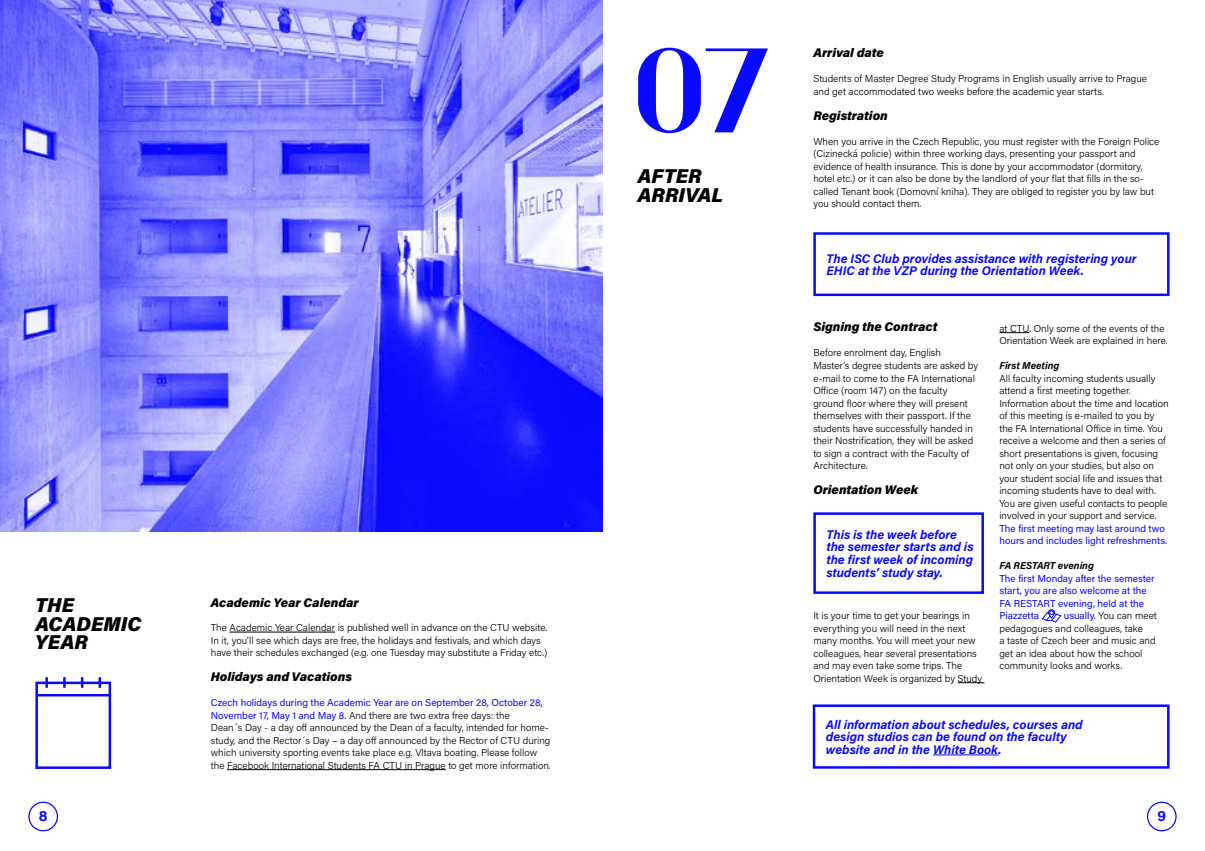
<style>
.page{position:relative;width:1205px;height:851px;background:#fff}
.page>*{position:absolute;margin:0;border:0;box-sizing:border-box;transform-origin:0 0}
.t1{font:700 127.5px "Athens";color:#0909ff}
.t2{font:italic 900 20px/18.8px "Acumin Pro";letter-spacing:.01em;color:#000}
.t3{font:700 14.38px "Acumin Pro";color:#0909ff}
.t4{font:italic 700 12.5px/12.5px "Acumin Pro";color:#0909ff}
.t5{font:italic 900 12.5px "Acumin Pro";color:#000}
.t6{font:300 10px/12.5px "Acumin Pro";color:#000}
.t7{font:10px/12.5px "Acumin Pro";color:#0909ff}
.t8{font:italic 700 10px "Acumin Pro";color:#000}
.s1{font-weight:400;color:#0909ff}
</style>
<div class="page">
<img style="left:0;top:0;width:602px;height:531px">
<div style="left:28px;top:801px;width:30px;height:30px;border:1px solid #0909ff;border-radius:50%"></div>
<div style="left:1147px;top:801px;width:29px;height:30px;border:1px solid #0909ff;border-radius:50%"></div>
<hr style="left:229px;top:631px;width:106px;height:1px;background:#000">
<hr style="left:227px;top:769px;width:219px;height:1px;background:#000">
<svg style="left:957px;top:682px;width:27px;height:1px"></svg>
<hr style="left:999px;top:332px;width:30px;height:1px;background:#000">
<svg style="left:1041px;top:609px;width:21px;height:14px"></svg>
<hr style="left:933px;top:754px;width:65px;height:1px;background:#0909ff">
<div style="left:813px;top:704px;width:356px;height:64px;border:2px solid #0909ff"></div>
<div style="left:813px;top:512px;width:171px;height:82px;border:2px solid #0909ff"></div>
<div style="left:813px;top:232px;width:356px;height:64px;border:2px solid #0909ff"></div>
<div style="left:35px;top:681px;width:76px;height:87px;border:2px solid #0909ff"></div>
<hr style="left:37px;top:693px;width:73px;height:3px;background:#0909ff">
<svg style="left:45px;top:677px;width:3px;height:10px"></svg>
<svg style="left:63px;top:677px;width:3px;height:10px"></svg>
<svg style="left:99px;top:677px;width:2px;height:10px"></svg>
<svg style="left:81px;top:677px;width:2px;height:10px"></svg>
<h2 class="t2" style="left:35px;top:594px;width:107px">THE<br>ACADEMIC<br>YEAR</h2>
<p class="t5" style="left:211px;top:594px;width:149px">Academic Year Calendar</p>
<p class="t6" style="left:211px;top:620px;width:338px">The Academic Year Calendar is published well in advance on the CTU website.<br>In it, you’ll see which days are free, the holidays and festivals, and which days have their schedules exchanged (e.g. one Tuesday may substitute a Friday etc.)</p>
<p class="t5" style="left:211px;top:667px;width:143px">Holidays and Vacations</p>
<p class="t6" style="left:211px;top:695px;width:341px"><span class="s1">Czech holidays during the Academic Year are on September 28, October 28, November 17, May 1 and May 8.</span> And there are two extra free days: the<br>Dean´s Day - a day off announced by the Dean of a faculty, intended for home&shy;study, and the Rector´s Day – a day off announced by the Rector of CTU during which university sporting events take place e.g. Vltava boating. Please follow the Facebook International Students FA CTU in Prague to get more information.</p>
<h1 class="t1" style="left:628px;top:2px;width:149px">07</h1>
<h2 class="t2" style="left:638px;top:165px;width:87px">AFTER<br>ARRIVAL</h2>
<p class="t5" style="left:813px;top:44px;width:72px">Arrival date</p>
<p class="t6" style="left:813px;top:72px;width:335px">Students of Master Degree Study Programs in English usually arrive to Prague and get accommodated two weeks before the academic year starts.</p>
<p class="t5" style="left:813px;top:106px;width:76px">Registration</p>
<p class="t6" style="left:813px;top:135px;width:347px">When you arrive in the Czech Republic, you must register with the Foreign Police (Cizinecká policie) within three working days, presenting your passport and evidence of health insurance. This is done by your accommodator (dormitory, hotel etc.) or it can also be done by the landlord of your flat that fills in the so&shy;called Tenant book (Domovní kniha). They are obliged to register you by law but you should contact them.</p>
<p class="t4" style="left:826px;top:251px;width:312px">The ISC Club provides assistance with registering your<br>EHIC at the VZP during the Orientation Week.</p>
<p class="t5" style="left:813px;top:318px;width:126px">Signing the Contract</p>
<p class="t6" style="left:813px;top:346px;width:166px">Before enrolment day, English Master’s degree students are asked by e-mail to come to the FA International Office (room 147) on the faculty ground floor where they will present themselves with their passport. If the students have successfully handed in their Nostrification, they will be asked to sign a contract with the Faculty of Architecture.</p>
<p class="t5" style="left:813px;top:480px;width:106px">Orientation Week</p>
<p class="t4" style="left:826px;top:527px;width:149px">This is the week before the semester starts and is the first week of incoming students’ study stay.</p>
<p class="t6" style="left:813px;top:609px;width:170px">It is your time to get your bearings in everything you will need in the next many months. You will meet your new colleagues, hear several presentations and may even take some trips. The Orientation Week is organized by Study</p>
<p class="t6" style="left:999px;top:321px;width:170px">at CTU. Only some of the events of the<br>Orientation Week are explained in here.</p>
<p class="t8" style="left:999px;top:358px;width:62px">First Meeting</p>
<p class="t6" style="left:999px;top:371px;width:171px">All faculty incoming students usually attend a first meeting together.<br>Information about the time and location of this meeting is e-mailed to you by the FA International Office in time. You receive a welcome and then a series of short presentations is given, focusing not only on your studies, but also on your student social life and issues that incoming students have to deal with.<br>You are given useful contacts to people involved in your support and service.</p>
<p class="t7" style="left:999px;top:521px;width:169px">The first meeting may last around two hours and includes light refreshments.</p>
<p class="t8" style="left:999px;top:558px;width:96px">FA RESTART evening</p>
<p class="t7" style="left:999px;top:571px;width:157px">The first Monday after the semester start, you are also welcome at the<br>FA RESTART evening, held at the<br>Piazzetta</p>
<p class="t6" style="left:999px;top:609px;width:159px;text-indent:64px"><span class="s1">usually.</span> You can meet pedagogues and colleagues, take<br>a taste of Czech beer and music and get an idea about how the school community looks and works.</p>
<p class="t4" style="left:826px;top:717px;width:258px">All information about schedules, courses and design studios can be found on the faculty website and in the White Book.</p>
<h3 class="t3" style="left:39px;top:806px;width:10px">8</h3>
<h3 class="t3" style="left:1157px;top:806px;width:10px">9</h3>
</div>
